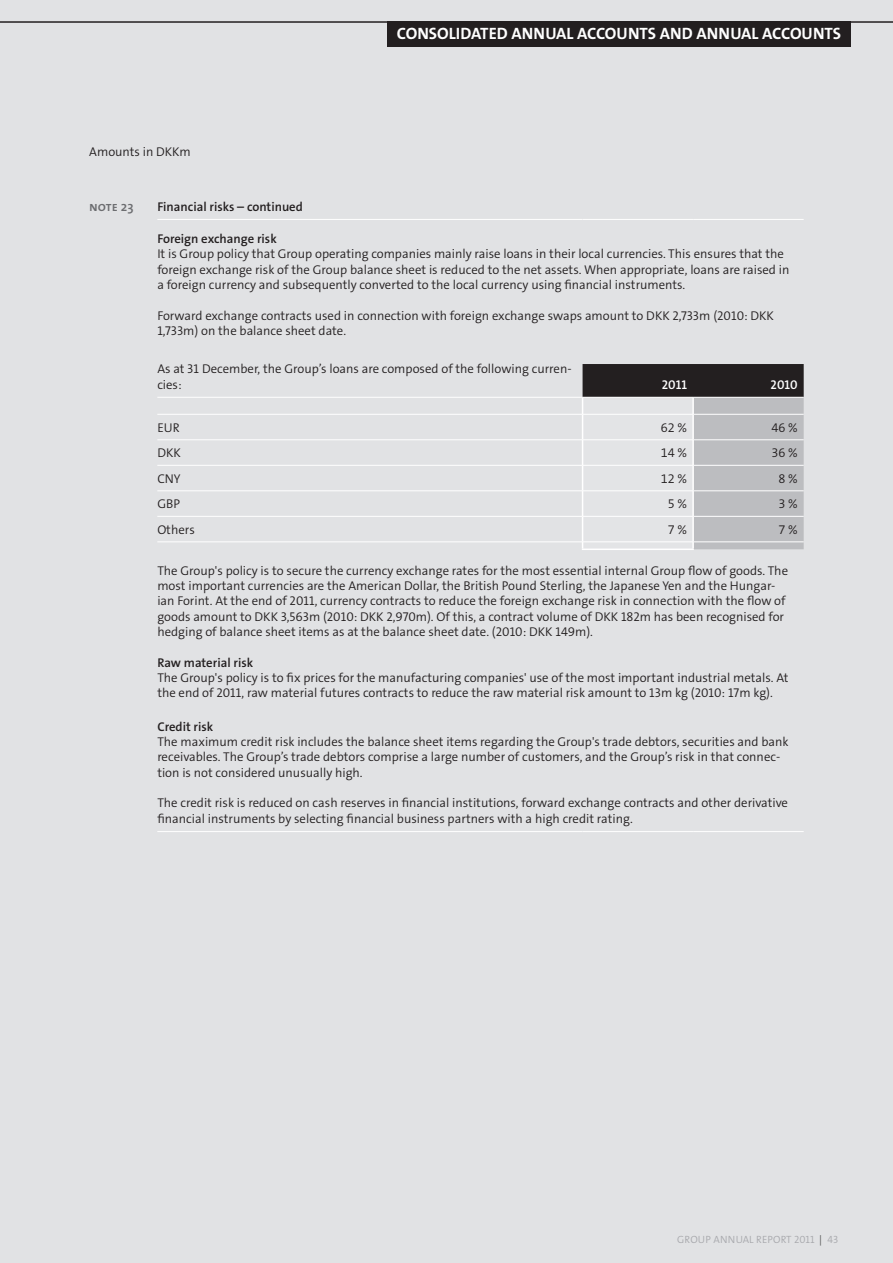
<style>
.page{position:relative;width:893px;height:1263px;background:#e1e2e4}
.page>*{position:absolute;margin:0;border:0;box-sizing:border-box;transform-origin:0 0}
.t1{font:16.5px "Grundfos The Sans OT 7 B";color:#fff}
.t2{font:13.5px "Grundfos The Sans OT 6 SB";color:#6c6d70}
.t3{font:12.75px/15.3px "Grundfos The Sans OT 4 SL";color:#231f20}
.t4{font:12.75px "Grundfos The Sans OT 6 SB";color:#231f20}
.t5{font:12.75px "Grundfos The Sans OT 6 SB";color:#fff}
.t6{font:10.5px "Grundfos The Sans OT 4 SL";letter-spacing:.05em;color:#a8a9ad}
.s1{color:#4b4c4d}
</style>
<div class="page">
<div style="left:387px;top:21px;width:463px;height:25px;background:#231f20"></div>
<hr style="left:0;top:21px;width:893px;height:2px;background:#231f20">
<hr style="left:157px;top:219px;width:426px;height:1px;background:#fff">
<hr style="left:583px;top:219px;width:110px;height:1px;background:#fff">
<hr style="left:693px;top:219px;width:111px;height:1px;background:#fff">
<hr style="left:157px;top:397px;width:426px;height:1px;background:#fff">
<hr style="left:157px;top:414px;width:426px;height:1px;background:#fff">
<hr style="left:157px;top:439px;width:426px;height:1px;background:#fff">
<hr style="left:157px;top:465px;width:426px;height:1px;background:#fff">
<hr style="left:157px;top:491px;width:426px;height:1px;background:#fff">
<hr style="left:157px;top:516px;width:426px;height:1px;background:#fff">
<hr style="left:157px;top:542px;width:426px;height:1px;background:#fff">
<svg style="left:582px;top:364px;width:222px;height:185px"></svg>
<hr style="left:693px;top:542px;width:111px;height:1px;background:#fff">
<hr style="left:582px;top:548px;width:112px;height:2px;background:#fff">
<hr style="left:157px;top:831px;width:426px;height:1px;background:#fff">
<hr style="left:583px;top:831px;width:110px;height:1px;background:#fff">
<hr style="left:693px;top:831px;width:111px;height:1px;background:#fff">
<p class="t3" style="left:89px;top:144px;width:103px">Amounts in DKKm</p>
<p class="t1" style="left:397px;top:23px;width:446px">CONSOLIDATED ANNUAL ACCOUNTS AND ANNUAL ACCOUNTS</p>
<p class="t2" style="left:89px;top:198px;width:46px">note 23</p>
<p class="t4" style="left:157px;top:198px;width:147px">Financial risks – continued</p>
<p class="t4" style="left:157px;top:230px;width:121px">Foreign exchange risk</p>
<p class="t3" style="left:157px;top:246px;width:634px">It is Group policy that Group operating companies mainly raise loans in their local currencies. This ensures that the foreign exchange risk of the Group balance sheet is reduced to the net assets. When appropriate, loans are raised in a foreign currency and subsequently converted to the local currency using financial instruments.</p>
<p class="t3" style="left:157px;top:308px;width:618px">Forward exchange contracts used in connection with foreign exchange swaps amount to DKK 2,733m (2010: DKK<br>1,733m) on the balance sheet date.</p>
<p class="t3" style="left:157px;top:362px;width:416px">As at 31 December, the Group’s loans are composed of the following curren&shy;cies:</p>
<p class="t5" style="left:662px;top:376px;width:27px">2011</p>
<p class="t5" style="left:771px;top:376px;width:29px">2010</p>
<p class="t3" style="left:157px;top:420px;width:24px">EU R</p>
<p class="t3" style="left:661px;top:420px;width:28px">62 %</p>
<p class="t3" style="left:771px;top:420px;width:28px">46 %</p>
<p class="t3" style="left:157px;top:445px;width:25px">DKK</p>
<p class="t3" style="left:661px;top:445px;width:28px">14 %</p>
<p class="t3" style="left:771px;top:445px;width:28px">36 %</p>
<p class="t3" style="left:157px;top:471px;width:25px">CNY</p>
<p class="t3" style="left:661px;top:471px;width:28px">12 %</p>
<p class="t3" style="left:778px;top:471px;width:21px">8 %</p>
<p class="t3" style="left:157px;top:496px;width:24px">GBP</p>
<p class="t3" style="left:668px;top:496px;width:21px">5 %</p>
<p class="t3" style="left:778px;top:496px;width:21px">3 %</p>
<p class="t3" style="left:157px;top:522px;width:39px">Others</p>
<p class="t3" style="left:668px;top:522px;width:21px">7 %</p>
<p class="t3" style="left:778px;top:522px;width:21px">7 %</p>
<p class="t3" style="left:157px;top:563px;width:632px">The Group's policy is to secure the currency exchange rates for the most essential internal Group flow of goods. The most important currencies are the American Dollar, the British Pound Sterling, the Japanese Yen and the Hungar&shy;ian Forint. At the end of 2011, currency contracts to reduce the foreign exchange risk in connection with the flow of goods amount to DKK 3,563m (2010: DKK 2,970m). Of this, a contract volume of DKK 182m has been recognised for hedging of balance sheet items as at the balance sheet date. (2010: DKK 149m).</p>
<p class="t4" style="left:157px;top:654px;width:97px">Raw material risk</p>
<p class="t3" style="left:157px;top:670px;width:633px">The Group's policy is to fix prices for the manufacturing companies' use of the most important industrial metals. At the end of 2011, raw material futures contracts to reduce the raw material risk amount to 13m kg (2010: 17m kg).</p>
<p class="t4" style="left:157px;top:718px;width:57px">Credit risk</p>
<p class="t3" style="left:157px;top:734px;width:633px">The maximum credit risk includes the balance sheet items regarding the Group's trade debtors, securities and bank receivables. The Group’s trade debtors comprise a large number of customers, and the Group’s risk in that connec&shy;tion is not considered unusually high.</p>
<p class="t3" style="left:157px;top:795px;width:632px">The credit risk is reduced on cash reserves in financial institutions, forward exchange contracts and other derivative financial instruments by selecting financial business partners with a high credit rating.</p>
<p class="t6" style="left:677px;top:1233px;width:163px">Group annual report 2011 <span class="s1">|</span> 43</p>
</div>
